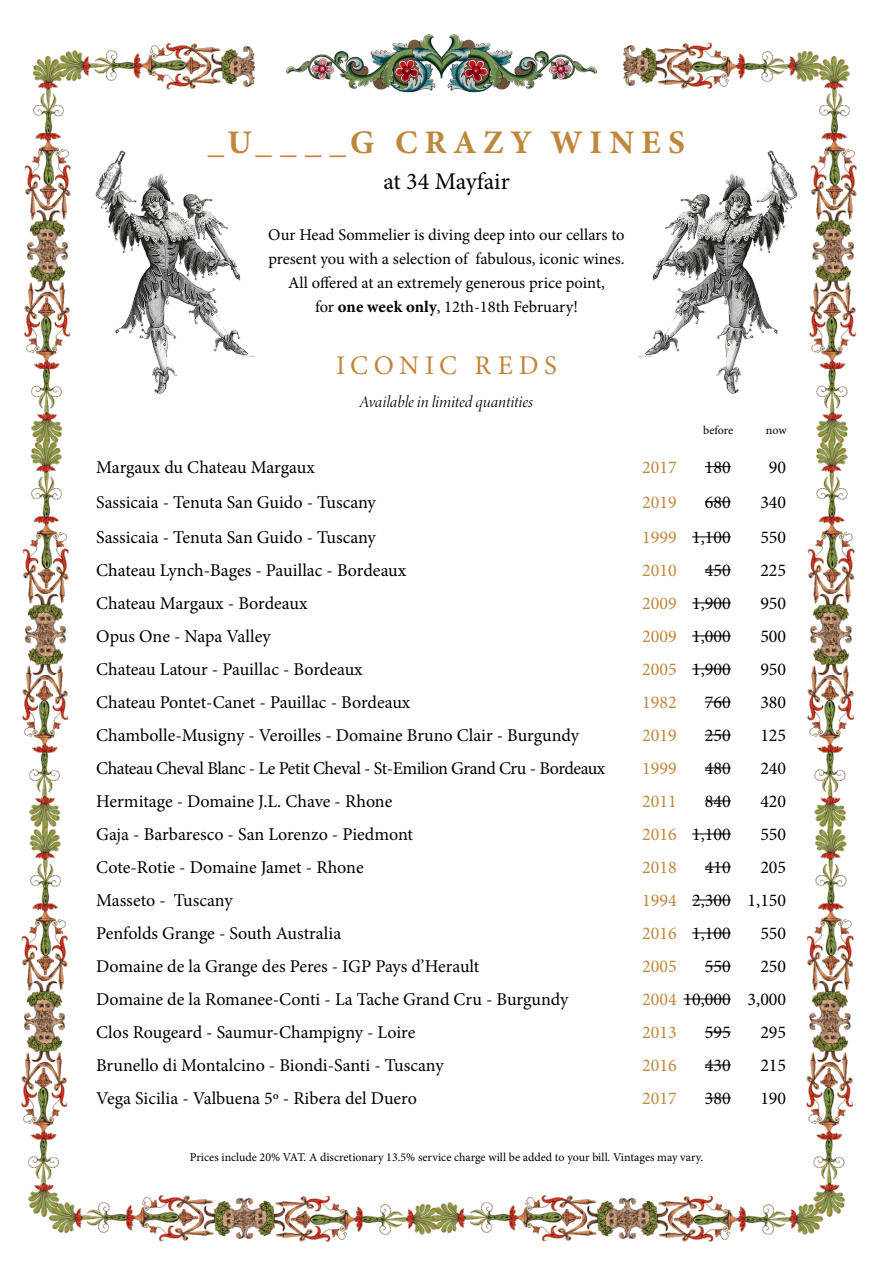
<style>
.page{position:relative;width:893px;height:1263px;background:#fff}
.page>*{position:absolute;margin:0;border:0;box-sizing:border-box;transform-origin:0 0}
.t1{font:33px "Minion Variable Concept";letter-spacing:.22em;color:#bf873c}
.t2{font:27px "Minion Pro";letter-spacing:.205em;color:#bf873c}
.t3{font:24px "Minion Pro";letter-spacing:-.005em;color:#000}
.t4{font:18px "Minion Pro";color:#000}
.t5{font:18px "Minion Pro";letter-spacing:-.025em;color:#000}
.t6{font:18px "Minion Pro";color:#bf873c}
.t7{font:16.5px/24px "Minion Pro";color:#000;text-align:center}
.t8{font:italic 16.5px "Minion Variable Concept";color:#000}
.t9{font:12px "Minion Pro";color:#000}
.s1{font-family:"Minion Pro"}
.s2{font-family:"Minion Variable Concept"}
.s3{color:#bf873c}
</style>
<div class="page">
<svg style="left:705px;top:466px;width:26px;height:1px"></svg>
<svg style="left:705px;top:501px;width:26px;height:1px"></svg>
<hr style="left:692px;top:536px;width:39px;height:1px;background:#000">
<svg style="left:705px;top:569px;width:26px;height:1px"></svg>
<hr style="left:692px;top:602px;width:39px;height:1px;background:#000">
<hr style="left:692px;top:635px;width:39px;height:1px;background:#000">
<hr style="left:692px;top:668px;width:39px;height:1px;background:#000">
<svg style="left:705px;top:701px;width:26px;height:1px"></svg>
<svg style="left:705px;top:734px;width:26px;height:1px"></svg>
<svg style="left:705px;top:767px;width:26px;height:1px"></svg>
<svg style="left:705px;top:800px;width:26px;height:1px"></svg>
<hr style="left:692px;top:833px;width:39px;height:1px;background:#000">
<svg style="left:705px;top:866px;width:26px;height:1px"></svg>
<hr style="left:692px;top:899px;width:39px;height:1px;background:#000">
<hr style="left:692px;top:932px;width:39px;height:1px;background:#000">
<svg style="left:705px;top:965px;width:26px;height:1px"></svg>
<hr style="left:683px;top:998px;width:48px;height:1px;background:#000">
<svg style="left:705px;top:1031px;width:26px;height:1px"></svg>
<svg style="left:705px;top:1064px;width:26px;height:1px"></svg>
<svg style="left:705px;top:1097px;width:26px;height:1px"></svg>
<img style="left:95px;top:150px;width:160px;height:244px">
<img style="left:638px;top:150px;width:160px;height:244px">
<img style="left:24px;top:56px;width:47px;height:181px">
<img style="left:24px;top:237px;width:47px;height:194px">
<img style="left:22px;top:431px;width:47px;height:190px">
<img style="left:22px;top:621px;width:47px;height:196px">
<img style="left:21px;top:817px;width:47px;height:190px">
<img style="left:21px;top:1007px;width:47px;height:207px">
<img style="left:810px;top:56px;width:47px;height:181px">
<img style="left:809px;top:237px;width:48px;height:194px">
<img style="left:807px;top:431px;width:48px;height:190px">
<img style="left:807px;top:621px;width:48px;height:196px">
<img style="left:806px;top:817px;width:48px;height:190px">
<img style="left:806px;top:1007px;width:48px;height:210px">
<img style="left:448px;top:34px;width:148px;height:59px">
<img style="left:286px;top:34px;width:162px;height:59px">
<img style="left:622px;top:42px;width:208px;height:57px">
<img style="left:48px;top:43px;width:208px;height:53px">
<img style="left:41px;top:1185px;width:190px;height:57px">
<img style="left:231px;top:1195px;width:193px;height:47px">
<img style="left:424px;top:1195px;width:190px;height:47px">
<img style="left:614px;top:1189px;width:217px;height:53px">
<h1 class="t1" style="left:208px;top:119px;width:479px"><span class="s1">_</span>U<span class="s1">____</span>G CRAZY WINES</h1>
<h3 class="t3" style="left:383px;top:165px;width:128px">at 34 Mayfair</h3>
<p class="t7" style="left:268px;top:222px;width:358px">Our Head Sommelier is diving deep into our cellars to present you with a selection of fabulous, iconic wines.<br>All offered at an extremely generous price point,<br>for <span class="s2">one week only</span>, 12th-18th February!</p>
<h2 class="t2" style="left:336px;top:347px;width:222px">ICONIC REDS</h2>
<p class="t8" style="left:360px;top:390px;width:175px">Available in limited quantities</p>
<p class="t9" style="left:703px;top:422px;width:32px">before</p>
<p class="t9" style="left:766px;top:422px;width:22px">now</p>
<p class="t4" style="left:96px;top:455px;width:220px">Margaux du Chateau Margaux</p>
<p class="t6" style="left:642px;top:455px;width:36px">2017</p>
<p class="t4" style="left:705px;top:455px;width:27px">180</p>
<p class="t4" style="left:769px;top:455px;width:19px">90</p>
<p class="t4" style="left:96px;top:490px;width:281px">Sassicaia - Tenuta San Guido - Tuscany</p>
<p class="t6" style="left:642px;top:490px;width:36px">2019</p>
<p class="t4" style="left:705px;top:490px;width:27px">680</p>
<p class="t4" style="left:760px;top:490px;width:27px">340</p>
<p class="t4" style="left:96px;top:525px;width:281px">Sassicaia - Tenuta San Guido - Tuscany</p>
<p class="t4" style="left:642px;top:525px;width:90px"><span class="s3">1999</span> 1,100</p>
<p class="t4" style="left:760px;top:525px;width:27px">550</p>
<p class="t4" style="left:96px;top:558px;width:312px">Chateau Lynch-Bages - Pauillac - Bordeaux</p>
<p class="t6" style="left:642px;top:558px;width:36px">2010</p>
<p class="t4" style="left:705px;top:558px;width:27px">450</p>
<p class="t4" style="left:760px;top:558px;width:27px">225</p>
<p class="t4" style="left:96px;top:591px;width:213px">Chateau Margaux - Bordeaux</p>
<p class="t4" style="left:642px;top:591px;width:90px"><span class="s3">2009</span> 1,900</p>
<p class="t4" style="left:760px;top:591px;width:27px">950</p>
<p class="t4" style="left:96px;top:624px;width:176px">Opus One - Napa Valley</p>
<p class="t4" style="left:642px;top:624px;width:90px"><span class="s3">2009</span> 1,000</p>
<p class="t4" style="left:760px;top:624px;width:27px">500</p>
<p class="t4" style="left:96px;top:657px;width:268px">Chateau Latour - Pauillac - Bordeaux</p>
<p class="t4" style="left:642px;top:657px;width:90px"><span class="s3">2005</span> 1,900</p>
<p class="t4" style="left:760px;top:657px;width:27px">950</p>
<p class="t4" style="left:96px;top:690px;width:316px">Chateau Pontet-Canet - Pauillac - Bordeaux</p>
<p class="t6" style="left:642px;top:690px;width:36px">1982</p>
<p class="t4" style="left:705px;top:690px;width:27px">760</p>
<p class="t4" style="left:760px;top:690px;width:27px">380</p>
<p class="t4" style="left:96px;top:723px;width:485px">Chambolle-Musigny - Veroilles - Domaine Bruno Clair - Burgundy</p>
<p class="t6" style="left:642px;top:723px;width:36px">2019</p>
<p class="t4" style="left:705px;top:723px;width:27px">250</p>
<p class="t4" style="left:760px;top:723px;width:27px">125</p>
<p class="t5" style="left:96px;top:756px;width:511px">Chateau Cheval Blanc - Le Petit Cheval - St-Emilion Grand Cru - Bordeaux</p>
<p class="t6" style="left:642px;top:756px;width:36px">1999</p>
<p class="t4" style="left:705px;top:756px;width:27px">480</p>
<p class="t4" style="left:760px;top:756px;width:27px">240</p>
<p class="t4" style="left:96px;top:789px;width:298px">Hermitage - Domaine J.L. Chave - Rhone</p>
<p class="t6" style="left:642px;top:789px;width:36px">2011</p>
<p class="t4" style="left:705px;top:789px;width:27px">840</p>
<p class="t4" style="left:760px;top:789px;width:27px">420</p>
<p class="t4" style="left:96px;top:822px;width:318px">Gaja - Barbaresco - San Lorenzo - Piedmont</p>
<p class="t4" style="left:642px;top:822px;width:90px"><span class="s3">2016</span> 1,100</p>
<p class="t4" style="left:760px;top:822px;width:27px">550</p>
<p class="t4" style="left:96px;top:855px;width:269px">Cote-Rotie - Domaine Jamet - Rhone</p>
<p class="t6" style="left:642px;top:855px;width:36px">2018</p>
<p class="t4" style="left:705px;top:855px;width:27px">410</p>
<p class="t4" style="left:760px;top:855px;width:27px">205</p>
<p class="t4" style="left:96px;top:888px;width:138px">Masseto - Tuscany</p>
<p class="t4" style="left:642px;top:888px;width:146px"><span class="s3">1994</span> 2,300 1,150</p>
<p class="t4" style="left:96px;top:921px;width:247px">Penfolds Grange - South Australia</p>
<p class="t4" style="left:642px;top:921px;width:90px"><span class="s3">2016</span> 1,100</p>
<p class="t4" style="left:760px;top:921px;width:27px">550</p>
<p class="t4" style="left:96px;top:954px;width:385px">Domaine de la Grange des Peres - IGP Pays d’Herault</p>
<p class="t6" style="left:642px;top:954px;width:36px">2005</p>
<p class="t4" style="left:705px;top:954px;width:27px">550</p>
<p class="t4" style="left:760px;top:954px;width:27px">250</p>
<p class="t4" style="left:96px;top:987px;width:474px">Domaine de la Romanee-Conti - La Tache Grand Cru - Burgundy</p>
<p class="t4" style="left:642px;top:987px;width:146px"><span class="s3">2004</span> 10,000 3,000</p>
<p class="t4" style="left:96px;top:1020px;width:321px">Clos Rougeard - Saumur-Champigny - Loire</p>
<p class="t6" style="left:642px;top:1020px;width:36px">2013</p>
<p class="t4" style="left:705px;top:1020px;width:27px">595</p>
<p class="t4" style="left:760px;top:1020px;width:27px">295</p>
<p class="t4" style="left:96px;top:1053px;width:349px">Brunello di Montalcino - Biondi-Santi - Tuscany</p>
<p class="t6" style="left:642px;top:1053px;width:36px">2016</p>
<p class="t4" style="left:705px;top:1053px;width:27px">430</p>
<p class="t4" style="left:760px;top:1053px;width:27px">215</p>
<p class="t4" style="left:96px;top:1086px;width:322px">Vega Sicilia - Valbuena 5o - Ribera del Duero</p>
<p class="t6" style="left:642px;top:1086px;width:36px">2017</p>
<p class="t4" style="left:705px;top:1086px;width:27px">380</p>
<p class="t4" style="left:760px;top:1086px;width:27px">190</p>
<p class="t9" style="left:190px;top:1149px;width:515px">Prices include 20% VAT. A discretionary 13.5% service charge will be added to your bill. Vintages may vary.</p>
</div>
